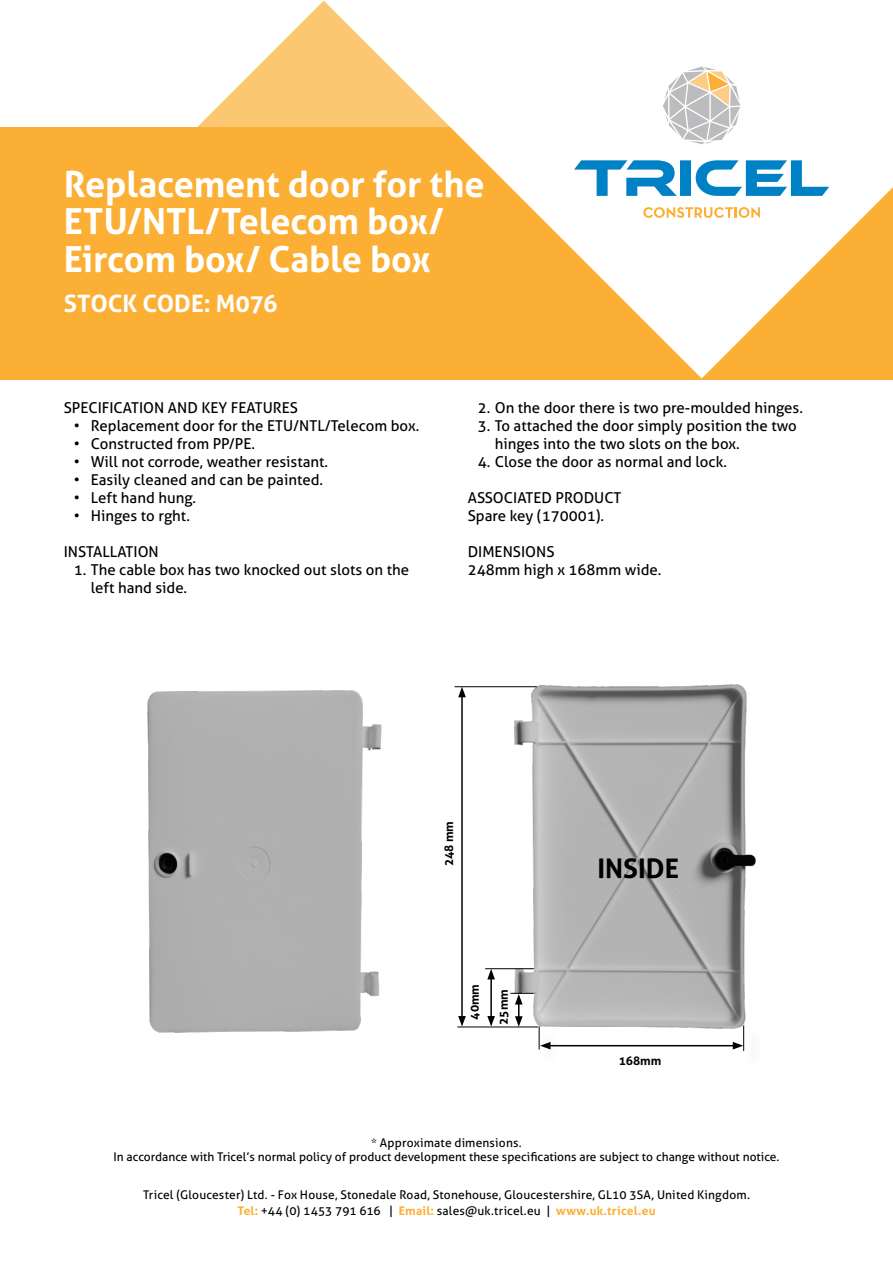
<style>
.page{position:relative;width:893px;height:1263px;background:#fff}
.page>*{position:absolute;margin:0;border:0;box-sizing:border-box;transform-origin:0 0}
.t1{font:700 36px/37.5px "Aller";letter-spacing:-.005em;color:#fff}
.t2{font:700 27px "Aller";color:#000}
.t3{font:700 24px "Aller";letter-spacing:-.005em;color:#fff}
.t4{font:15px/18px "Aller";color:#000}
.t5{font:12px/15.9px "Aller";letter-spacing:.005em;color:#000;text-align:center}
.t6{font:700 12px "Aller";color:#000}
.s1{font-weight:700;color:#fbaf34}
</style>
<div class="page">
<div style="left:0;top:128px;width:893px;height:252px;background:#fbaf34"></div>
<svg style="left:170px;top:1px;width:153px;height:127px"></svg>
<svg style="left:323px;top:0;width:570px;height:378px;fill:#fff"></svg>
<svg style="left:643px;top:207px;width:117px;height:11px"></svg>
<svg style="left:663px;top:66px;width:77px;height:78px"></svg>
<svg style="left:574px;top:160px;width:255px;height:36px;background:#7cbee1"></svg>
<img style="left:147px;top:690px;width:235px;height:343px">
<img style="left:474px;top:684px;width:282px;height:350px">
<hr style="left:461px;top:695px;width:2px;height:323px;background:#000">
<svg style="left:458px;top:687px;width:8px;height:10px"></svg>
<svg style="left:458px;top:1016px;width:8px;height:10px"></svg>
<hr style="left:490px;top:977px;width:2px;height:41px;background:#000">
<svg style="left:487px;top:969px;width:8px;height:10px"></svg>
<svg style="left:487px;top:1016px;width:8px;height:10px"></svg>
<hr style="left:548px;top:1045px;width:187px;height:1px;background:#000">
<hr style="left:457px;top:1026px;width:81px;height:1px;background:#000">
<hr style="left:455px;top:686px;width:82px;height:1px;background:#000">
<div style="left:541px;top:1030px;width:17px;height:37px;background:#fdfdfd"></div>
<div style="left:745px;top:1029px;width:18px;height:39px;background:#fdfdfd"></div>
<svg style="left:733px;top:1025px;width:11px;height:26px"></svg>
<hr style="left:485px;top:968px;width:49px;height:1px;background:#000">
<svg style="left:510px;top:993px;width:41px;height:56px"></svg>
<h1 class="t1" style="left:64px;top:165px;width:422px">Replacement door for the<br>ETU/NTL/Telecom box/<br>Eircom box/ Cable box</h1>
<h3 class="t3" style="left:64px;top:289px;width:215px">STOCK CODE: M076</h3>
<p class="t4" style="left:64px;top:399px;width:236px">SPECIFICATION AND KEY FEATURES</p>
<p class="t4" style="left:74px;top:417px;width:347px">• Replacement door for the ETU/NTL/Telecom box.</p>
<p class="t4" style="left:74px;top:435px;width:183px">• Constructed from PP/PE.</p>
<p class="t4" style="left:74px;top:453px;width:256px">• Will not corrode, weather resistant.</p>
<p class="t4" style="left:74px;top:471px;width:251px">• Easily cleaned and can be painted.</p>
<p class="t4" style="left:74px;top:489px;width:124px">• Left hand hung.</p>
<p class="t4" style="left:74px;top:507px;width:118px">• Hinges to rght.</p>
<p class="t4" style="left:64px;top:543px;width:97px">INSTALLATION</p>
<p class="t4" style="left:91px;top:561px;width:320px;text-indent:-17px">1. The cable box has two knocked out slots on the left hand side.</p>
<p class="t4" style="left:478px;top:399px;width:327px">2. On the door there is two pre-moulded hinges.</p>
<p class="t4" style="left:495px;top:417px;width:304px;text-indent:-17px">3. To attached the door simply position the two hinges into the two slots on the box.</p>
<p class="t4" style="left:478px;top:453px;width:251px">4. Close the door as normal and lock.</p>
<p class="t4" style="left:468px;top:489px;width:155px">ASSOCIATED PRODUCT<br>Spare key (170001).</p>
<p class="t4" style="left:468px;top:543px;width:195px">DIMENSIONS<br>248mm high x 168mm wide.</p>
<p class="t6" style="left:442px;top:866px;width:47px;rotate:-90deg">248 mm</p>
<p class="t6" style="left:467px;top:1020px;width:37px;rotate:-90deg">40mm</p>
<p class="t6" style="left:496px;top:1025px;width:37px;rotate:-90deg">25mm</p>
<h2 class="t2" style="left:597px;top:851px;width:83px">INSIDE</h2>
<p class="t6" style="left:619px;top:1053px;width:44px">168mm</p>
<p class="t5" style="left:114px;top:1135px;width:667px;line-height:14.4px">* Approximate dimensions.<br>In accordance with Tricel’s normal policy of product development these specifications are subject to change without notice.</p>
<p class="t5" style="left:143px;top:1187px;width:608px">Tricel (Gloucester) Ltd. - Fox House, Stonedale Road, Stonehouse, Gloucestershire, GL10 3SA, United Kingdom.<br><span class="s1">Tel:</span> +44 (0) 1453 791 616 | <span class="s1">Email:</span> sales@uk.tricel.eu | <span class="s1">www.uk.tricel.eu</span></p>
</div>
